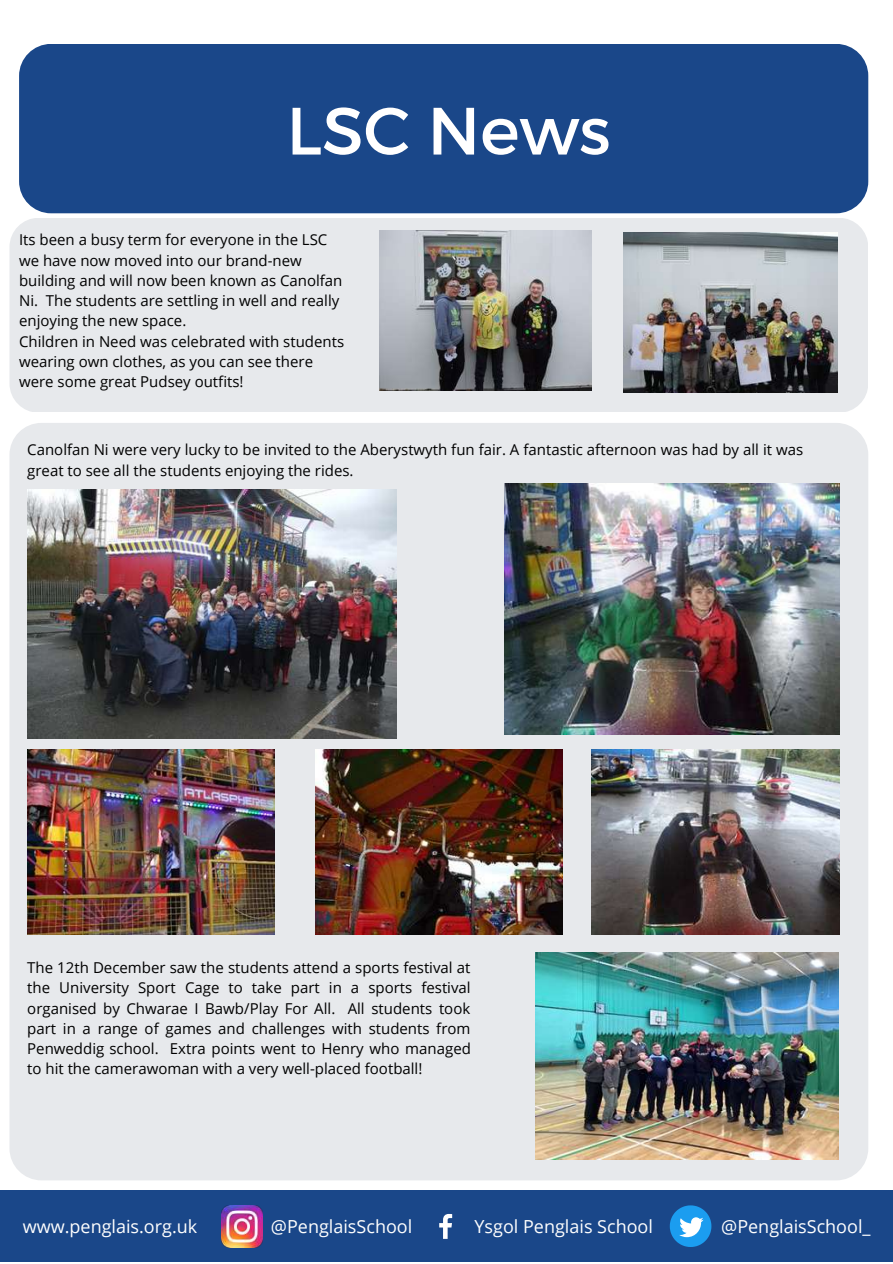
<style>
.page{position:relative;width:893px;height:1264px;background:#fff}
.page>*{position:absolute;margin:0;border:0;box-sizing:border-box;transform-origin:0 0}
.t1{font:66.75px "Montserrat";color:#fff}
.t2{font:18px "Open Sans";color:#fff}
.t3{font:15px/20.2px "Open Sans";color:#000}
</style>
<div class="page">
<div style="left:0;top:1190px;width:892px;height:72px;background:#1a4789"></div>
<svg style="left:439px;top:1214px;width:14px;height:25px"></svg>
<svg style="left:669px;top:1205px;width:42px;height:41px"></svg>
<img style="left:221px;top:1205px;width:42px;height:41px">
<div style="left:19px;top:44px;width:849px;height:169px;background:#1a4789;border-radius:32px"></div>
<div style="left:9px;top:423px;width:859px;height:757px;background:#e7e9ec;border-radius:32px"></div>
<div style="left:9px;top:218px;width:859px;height:193px;background:#e7e9ec;border-radius:29px"></div>
<img style="left:379px;top:230px;width:213px;height:160px">
<img style="left:592px;top:749px;width:247px;height:185px">
<img style="left:504px;top:483px;width:335px;height:252px">
<img style="left:27px;top:749px;width:248px;height:185px">
<img style="left:315px;top:749px;width:247px;height:185px">
<img style="left:27px;top:490px;width:369px;height:248px">
<img style="left:535px;top:952px;width:303px;height:207px">
<img style="left:623px;top:232px;width:214px;height:161px">
<h1 class="t1" style="left:286px;top:87px;width:325px">LSC News</h1>
<p class="t3" style="left:19px;top:229px;width:326px">Its been a busy term for everyone in the LSC we have now moved into our brand-new building and will now been known as Canolfan Ni. The students are settling in well and really enjoying the new space.<br>Children in Need was celebrated with students wearing own clothes, as you can see there were some great Pudsey outfits!</p>
<p class="t3" style="left:27px;top:439px;width:777px">Canolfan Ni were very lucky to be invited to the Aberystwyth fun fair. A fantastic afternoon was had by all it was great to see all the students enjoying the rides.</p>
<p class="t3" style="left:27px;top:957px;width:445px;text-align:justify">The 12th December saw the students attend a sports festival at the University Sport Cage to take part in a sports festival organised by Chwarae I Bawb/Play For All. All students took part in a range of games and challenges with students from Penweddig school. Extra points went to Henry who managed to hit the camerawoman with a very well-placed football!</p>
<p class="t2" style="left:23px;top:1213px;width:176px">www.penglais.org.uk</p>
<p class="t2" style="left:271px;top:1213px;width:143px">@PenglaisSchool</p>
<p class="t2" style="left:474px;top:1213px;width:180px">Ysgol Penglais School</p>
<p class="t2" style="left:721px;top:1213px;width:151px">@PenglaisSchool_</p>
</div>
